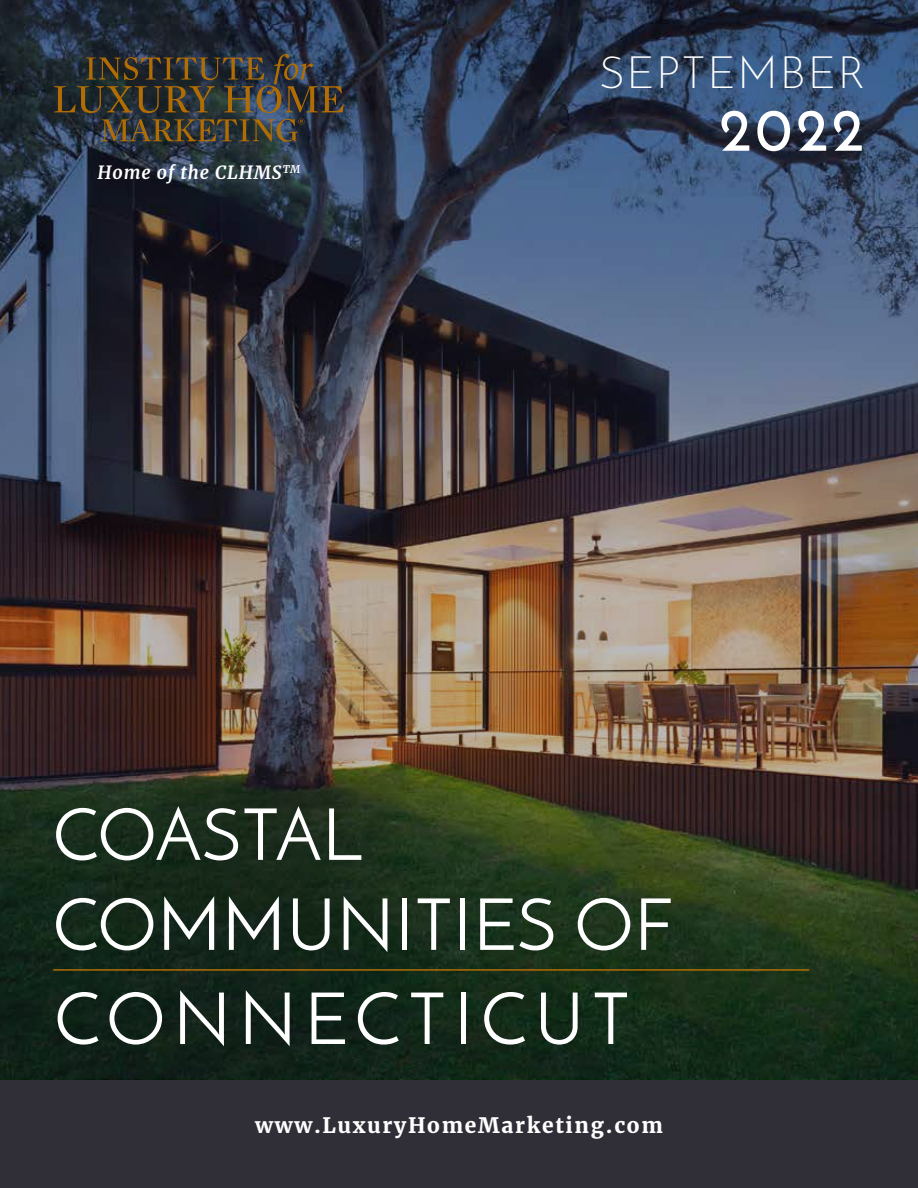
<style>
.page{position:relative;width:918px;height:1188px;background:#fff}
.page>*{position:absolute;margin:0;border:0;box-sizing:border-box;transform-origin:0 0}
.t1{font:72px/92.1px "Josefin Sans";color:#fff}
.t2{font:600 60px "Josefin Sans";color:#fff}
.t3{font:300 45px "Josefin Sans";letter-spacing:.05em;color:#fff}
.t4{font:700 21px "Merriweather";letter-spacing:.08em;color:#fff}
.t5{font:italic 700 18px "Merriweather";letter-spacing:.05em;color:#fff}
</style>
<div class="page">
<img style="left:0;top:0;width:918px;height:1079px">
<div style="left:0;top:1080px;width:918px;height:108px;background:#302f37"></div>
<hr style="left:53px;top:969px;width:756px;height:2px;background:#b16d03">
<svg style="left:54px;top:54px;width:290px;height:88px;background:#3e3b34"></svg>
<p class="t3" style="left:600px;top:45px;width:266px">SEPTEMBER</p>
<p class="t5" style="left:98px;top:161px;width:204px">Home of the CLHMS<sup>TM</sup></p>
<p class="t2" style="left:719px;top:92px;width:147px">2022</p>
<p class="t1" style="left:52px;top:788px;width:623px">COASTAL<br>COMMUNITIES OF<br>CONNECTICUT</p>
<p class="t4" style="left:255px;top:1112px;width:409px">www.LuxuryHomeMarketing.com</p>
</div>
